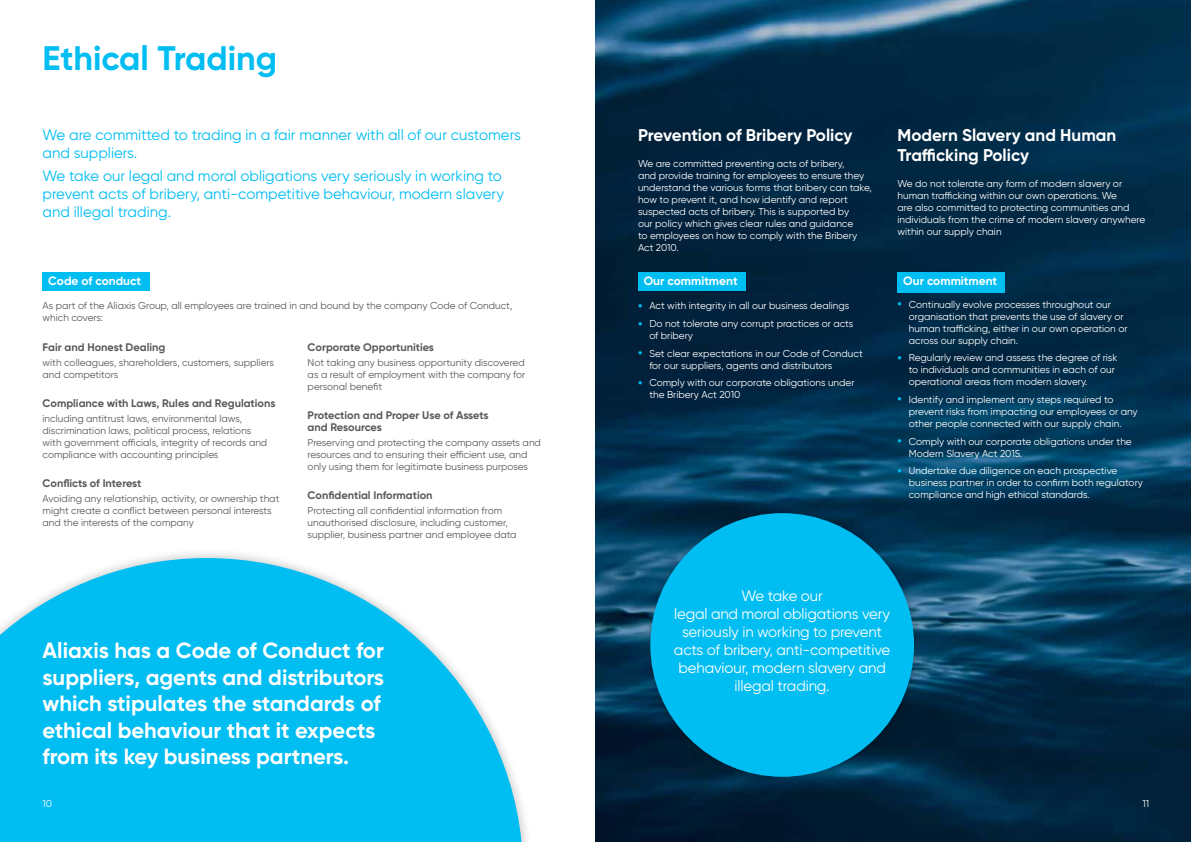
<style>
.page{position:relative;width:1191px;height:842px;background:#fff}
.page>*{position:absolute;margin:0;border:0;box-sizing:border-box;transform-origin:0 0}
.t1{font:700 34px "Gilroy";color:#00bdf2}
.t2{font:700 22px/26.4px "Gilroy";color:#fff}
.t3{font:700 17px/20px "Gilroy";color:#fff}
.t4{font:15px/18px "Gilroy";color:#00bdf2}
.t5{font:15px/18px "Gilroy";letter-spacing:-.01em;color:#fff;text-align:center}
.t6{font:700 12px "Gilroy";color:#fff}
.t7{font:700 11px/12px "Gilroy";color:#58595b}
.t8{font:10px/12px "Gilroy";color:#fff}
.t9{font:10px/12px "Gilroy";color:#58595b}
.s1{font-weight:700;font-size:12px;color:#00bdf2}
</style>
<div class="page">
<img style="left:595px;top:0;width:596px;height:842px">
<div style="left:638px;top:272px;width:107px;height:19px;background:#00bdf2"></div>
<div style="left:897px;top:272px;width:108px;height:20px;background:#00bdf2"></div>
<div style="left:639px;top:502px;width:286px;height:285px;background:#000;opacity:.25"></div>
<div style="left:650px;top:513px;width:264px;height:264px;background:#00bdf2;border-radius:50%"></div>
<div style="left:43px;top:272px;width:107px;height:19px;background:#00bdf2"></div>
<svg style="left:0;top:558px;width:523px;height:284px;fill:#00bdf2"></svg>
<h1 class="t1" style="left:43px;top:37px;width:236px">Ethical Trading</h1>
<h3 class="t4" style="left:43px;top:125px;width:480px">We are committed to trading in a fair manner with all of our customers and suppliers.</h3>
<h3 class="t4" style="left:43px;top:167px;width:463px">We take our legal and moral obligations very seriously in working to prevent acts of bribery, anti-competitive behaviour, modern slavery and illegal trading.</h3>
<p class="t6" style="left:48px;top:273px;width:94px">Code of conduct</p>
<p class="t9" style="left:43px;top:299px;width:471px">As part of the Aliaxis Group, all employees are trained in and bound by the company Code of Conduct, which covers:</p>
<p class="t7" style="left:43px;top:341px;width:124px">Fair and Honest Dealing</p>
<p class="t9" style="left:43px;top:356px;width:233px">with colleagues, shareholders, customers, suppliers and competitors</p>
<p class="t7" style="left:43px;top:397px;width:234px">Compliance with Laws, Rules and Regulations</p>
<p class="t9" style="left:43px;top:412px;width:226px">including antitrust laws, environmental laws, discrimination laws, political process, relations with government officials, integrity of records and compliance with accounting principles</p>
<p class="t7" style="left:43px;top:477px;width:100px">Conflicts of Interest</p>
<p class="t9" style="left:43px;top:492px;width:238px">Avoiding any relationship, activity, or ownership that might create a conflict between personal interests and the interests of the company</p>
<p class="t7" style="left:308px;top:341px;width:128px">Corporate Opportunities</p>
<p class="t9" style="left:308px;top:356px;width:219px;text-align:justify">Not taking any business opportunity discovered as a result of employment with the company for personal benefit</p>
<p class="t7" style="left:308px;top:409px;width:182px">Protection and Proper Use of Assets and Resources</p>
<p class="t9" style="left:308px;top:436px;width:235px">Preserving and protecting the company assets and resources and to ensuring their efficient use, and only using them for legitimate business purposes</p>
<p class="t7" style="left:308px;top:489px;width:126px">Confidential Information</p>
<p class="t9" style="left:308px;top:504px;width:210px">Protecting all confidential information from unauthorised disclosure, including customer, supplier, business partner and employee data</p>
<h3 class="t3" style="left:638px;top:125px;width:216px">Prevention of Bribery Policy</h3>
<p class="t8" style="left:638px;top:158px;width:235px">We are committed preventing acts of bribery,<br>and provide training for employees to ensure they understand the various forms that bribery can take, how to prevent it, and how identify and report suspected acts of bribery. This is supported by<br>our policy which gives clear rules and guidance<br>to employees on how to comply with the Bribery Act 2010.</p>
<p class="t6" style="left:644px;top:273px;width:95px">Our commitment</p>
<p class="t8" style="left:638px;top:300px;width:213px"><span class="s1">•</span> Act with integrity in all our business dealings</p>
<p class="t8" style="left:649px;top:317px;width:205px;text-indent:-11px"><span class="s1">•</span> Do not tolerate any corrupt practices or acts of bribery</p>
<p class="t8" style="left:649px;top:347px;width:215px;text-indent:-11px"><span class="s1">•</span> Set clear expectations in our Code of Conduct for our suppliers, agents and distributors</p>
<p class="t8" style="left:649px;top:377px;width:207px;text-indent:-11px"><span class="s1">•</span> Comply with our corporate obligations under the Bribery Act 2010</p>
<h3 class="t3" style="left:897px;top:125px;width:220px">Modern Slavery and Human<br>Trafficking Policy</h3>
<p class="t8" style="left:897px;top:178px;width:249px">We do not tolerate any form of modern slavery or human trafficking within our own operations. We<br>are also committed to protecting communities and individuals from the crime of modern slavery anywhere within our supply chain</p>
<p class="t6" style="left:903px;top:274px;width:95px">Our commitment</p>
<p class="t8" style="left:909px;top:298px;width:220px;text-indent:-11px"><span class="s1">•</span> Continually evolve processes throughout our organisation that prevents the use of slavery or human trafficking, either in our own operation or across our supply chain.</p>
<p class="t8" style="left:909px;top:352px;width:210px;text-indent:-11px"><span class="s1">•</span> Regularly review and assess the degree of risk to individuals and communities in each of our operational areas from modern slavery.</p>
<p class="t8" style="left:909px;top:393px;width:230px;text-indent:-11px"><span class="s1">•</span> Identify and implement any steps required to prevent risks from impacting our employees or any other people connected with our supply chain.</p>
<p class="t8" style="left:909px;top:435px;width:224px;text-indent:-11px"><span class="s1">•</span> Comply with our corporate obligations under the<br>Modern Slavery Act 2015.</p>
<p class="t8" style="left:909px;top:465px;width:236px;text-indent:-11px"><span class="s1">•</span> Undertake due diligence on each prospective business partner in order to confirm both regulatory compliance and high ethical standards.</p>
<h3 class="t5" style="left:674px;top:587px;width:218px">We take our<br>legal and moral obligations very seriously in working to prevent acts of bribery, anti-competitive behaviour, modern slavery and illegal trading.</h3>
<h2 class="t2" style="left:43px;top:637px;width:343px">Aliaxis has a Code of Conduct for suppliers, agents and distributors which stipulates the standards of ethical behaviour that it expects from its key business partners.</h2>
<p class="t8" style="left:43px;top:798px;width:11px">10</p>
<p class="t8" style="left:1142px;top:798px;width:8px">11</p>
</div>
